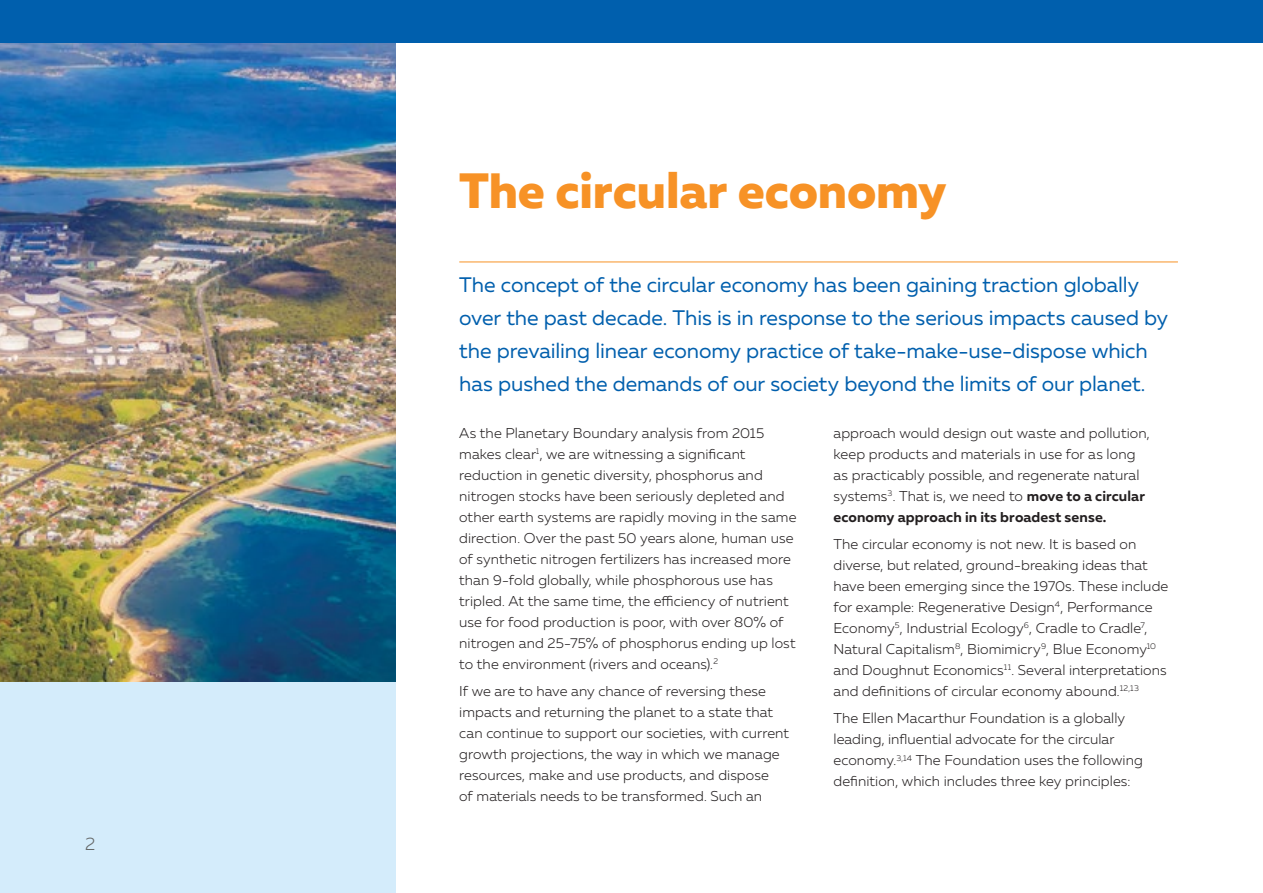
<style>
.page{position:relative;width:1263px;height:893px;background:#fff}
.page>*{position:absolute;margin:0;border:0;box-sizing:border-box;transform-origin:0 0}
.t1{font:800 49.5px "Muller";color:#f79226}
.t2{font:21px/33px "Muller";letter-spacing:-.005em;color:#005fad}
.t3{font:300 18px "Muller";color:#656868}
.t4{font:300 14.25px/21px "Muller";letter-spacing:.005em;color:#231f20}
.s1{font-weight:700}
</style>
<div class="page">
<img style="left:0;top:43px;width:395px;height:639px">
<div style="left:0;top:682px;width:395px;height:211px;background:#d4ecfb"></div>
<div style="left:0;top:0;width:1263px;height:43px;background:#005fad"></div>
<hr style="left:459px;top:262px;width:719px;height:1px;background:#f79226">
<p class="t3" style="left:85px;top:833px;width:12px">2</p>
<h1 class="t1" style="left:459px;top:160px;width:489px">The circular economy</h1>
<p class="t2" style="left:459px;top:268px;width:710px">The concept of the circular economy has been gaining traction globally over the past decade. This is in response to the serious impacts caused by the prevailing linear economy practice of take-make-use-dispose which has pushed the demands of our society beyond the limits of our planet.</p>
<p class="t4" style="left:459px;top:422px;width:339px">As the Planetary Boundary analysis from 2015 makes clear<sup>1</sup>, we are witnessing a significant reduction in genetic diversity, phosphorus and nitrogen stocks have been seriously depleted and other earth systems are rapidly moving in the same direction. Over the past 50 years alone, human use of synthetic nitrogen fertilizers has increased more than 9-fold globally, while phosphorous use has tripled. At the same time, the efficiency of nutrient use for food production is poor, with over 80% of nitrogen and 25-75% of phosphorus ending up lost to the environment (rivers and oceans).<sup>2</sup></p>
<p class="t4" style="left:459px;top:680px;width:331px">If we are to have any chance of reversing these impacts and returning the planet to a state that can continue to support our societies, with current growth projections, the way in which we manage resources, make and use products, and dispose<br>of materials needs to be transformed. Such an</p>
<p class="t4" style="left:833px;top:422px;width:318px">approach would design out waste and pollution, keep products and materials in use for as long as practicably possible, and regenerate natural systems<sup>3</sup>. That is, we need to <span class="s1">move to a circular economy approach in its broadest sense.</span></p>
<p class="t4" style="left:833px;top:533px;width:336px">The circular economy is not new. It is based on diverse, but related, ground-breaking ideas that have been emerging since the 1970s. These include for example: Regenerative Design<sup>4</sup>, Performance Economy<sup>5</sup>, Industrial Ecology<sup>6</sup>, Cradle to Cradle<sup>7</sup>, Natural Capitalism<sup>8</sup>, Biomimicry<sup>9</sup>, Blue Economy<sup>10 </sup>and Doughnut Economics<sup>11</sup>. Several interpretations and definitions of circular economy abound.<sup>12,13</sup></p>
<p class="t4" style="left:833px;top:708px;width:311px">The Ellen Macarthur Foundation is a globally leading, influential advocate for the circular economy.<sup>3,14</sup> The Foundation uses the following definition, which includes three key principles:</p>
</div>
